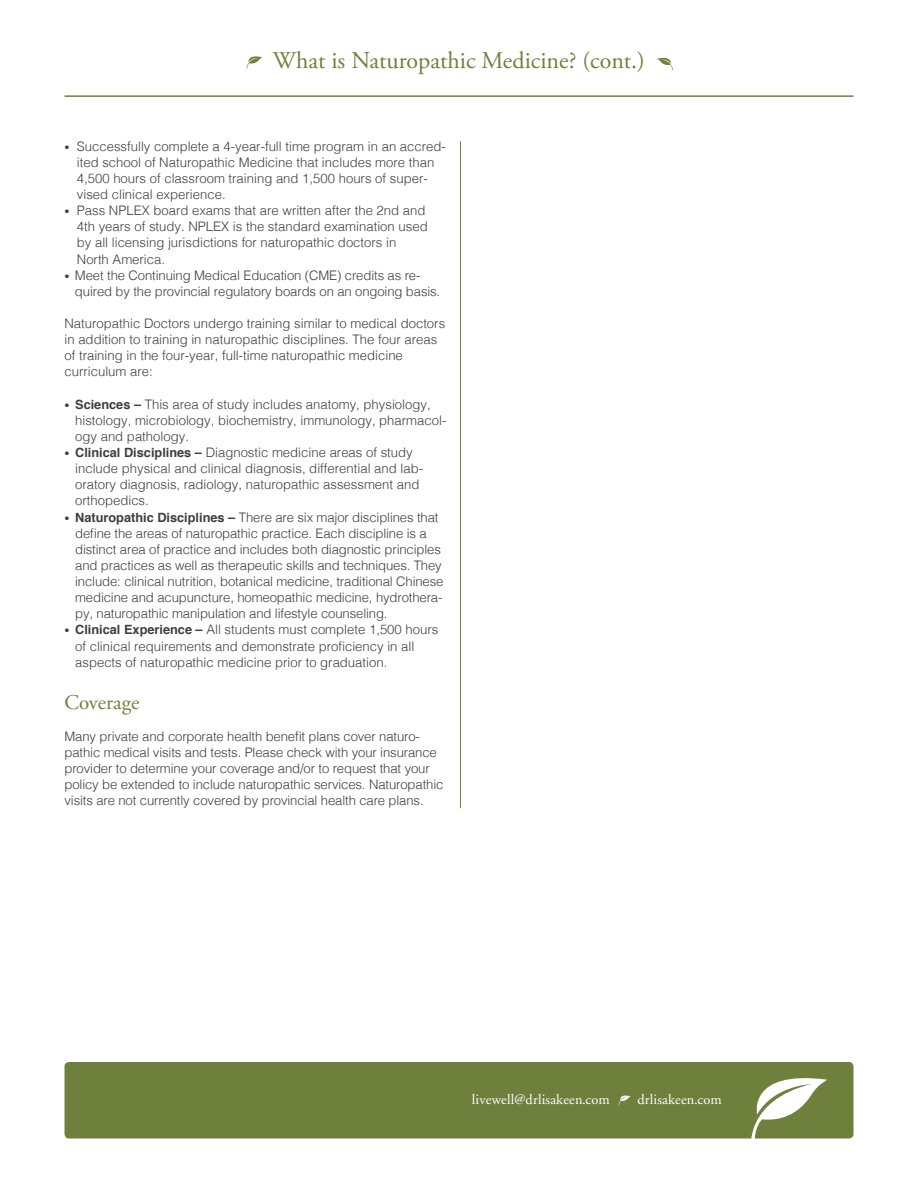
<style>
.page{position:relative;width:918px;height:1188px;background:#fff}
.page>*{position:absolute;margin:0;border:0;box-sizing:border-box;transform-origin:0 0}
.t1{font:24px "Adobe Garamond Pro";color:#6f803d}
.t2{font:21px "Adobe Garamond";color:#6f803d}
.t3{font:14.4px "Adobe Garamond";letter-spacing:.01em;color:#fff}
.t4{font:300 13.2px/16.2px "Helvetica";color:#3e3e3f}
.s1{font-size:10.2px}
.s2{font-weight:700;font-size:12.75px}
</style>
<div class="page">
<hr style="left:64px;top:95px;width:790px;height:2px;background:#6f803d">
<div style="left:64px;top:1062px;width:790px;height:76px;background:#6f803d;border-radius:4px"></div>
<svg style="left:745px;top:1078px;width:82px;height:61px"></svg>
<svg style="left:619px;top:1095px;width:12px;height:10px"></svg>
<hr style="left:460px;top:141px;width:1px;height:667px;background:#6f803d">
<svg style="left:246px;top:56px;width:16px;height:13px"></svg>
<svg style="left:657px;top:57px;width:16px;height:13px"></svg>
<p class="t1" style="left:273px;top:46px;width:374px">What is Naturopathic Medicine? (cont.)</p>
<p class="t4" style="left:77px;top:137px;width:371px;text-indent:-12px"><span class="s1">•</span> Successfully complete a 4-year-full time program in an accred&shy;ited school of Naturopathic Medicine that includes more than 4,500 hours of classroom training and 1,500 hours of super&shy;vised clinical experience.</p>
<p class="t4" style="left:77px;top:202px;width:352px;text-indent:-12px"><span class="s1">•</span> Pass NPLEX board exams that are written after the 2nd and 4th years of study. NPLEX is the standard examination used by all licensing jurisdictions for naturopathic doctors in North America.</p>
<p class="t4" style="left:75px;top:266px;width:367px;text-indent:-10px"><span class="s1">•</span> Meet the Continuing Medical Education (CME) credits as re&shy;quired by the provincial regulatory boards on an ongoing basis.</p>
<p class="t4" style="left:64px;top:314px;width:382px">Naturopathic Doctors undergo training similar to medical doctors in addition to training in naturopathic disciplines. The four areas of training in the four-year, full-time naturopathic medicine curriculum are:</p>
<p class="t4" style="left:75px;top:395px;width:373px;text-indent:-11px"><span class="s1">•</span> <span class="s2">Sciences –</span> This area of study includes anatomy, physiology, histology, microbiology, biochemistry, immunology, pharmacol&shy;ogy and pathology.</p>
<p class="t4" style="left:75px;top:443px;width:349px;text-indent:-11px"><span class="s1">•</span> <span class="s2">Clinical Disciplines –</span> Diagnostic medicine areas of study include physical and clinical diagnosis, differential and lab&shy;oratory diagnosis, radiology, naturopathic assessment and orthopedics.</p>
<p class="t4" style="left:75px;top:508px;width:370px;text-indent:-11px"><span class="s1">•</span> <span class="s2">Naturopathic Disciplines –</span> There are six major disciplines that define the areas of naturopathic practice. Each discipline is a distinct area of practice and includes both diagnostic principles and practices as well as therapeutic skills and techniques. They include: clinical nutrition, botanical medicine, traditional Chinese medicine and acupuncture, homeopathic medicine, hydrothera&shy;py, naturopathic manipulation and lifestyle counseling.</p>
<p class="t4" style="left:75px;top:621px;width:365px;text-indent:-11px"><span class="s1">•</span> <span class="s2">Clinical Experience –</span> All students must complete 1,500 hours of clinical requirements and demonstrate proficiency in all aspects of naturopathic medicine prior to graduation.</p>
<p class="t2" style="left:64px;top:691px;width:76px">Coverage</p>
<p class="t4" style="left:64px;top:727px;width:380px">Many private and corporate health benefit plans cover naturo&shy;pathic medical visits and tests. Please check with your insurance provider to determine your coverage and/or to request that your policy be extended to include naturopathic services. Naturopathic visits are not currently covered by provincial health care plans.</p>
<p class="t3" style="left:472px;top:1091px;width:140px">livewell@drlisakeen.com</p>
<p class="t3" style="left:637px;top:1091px;width:86px">drlisakeen.com</p>
</div>
